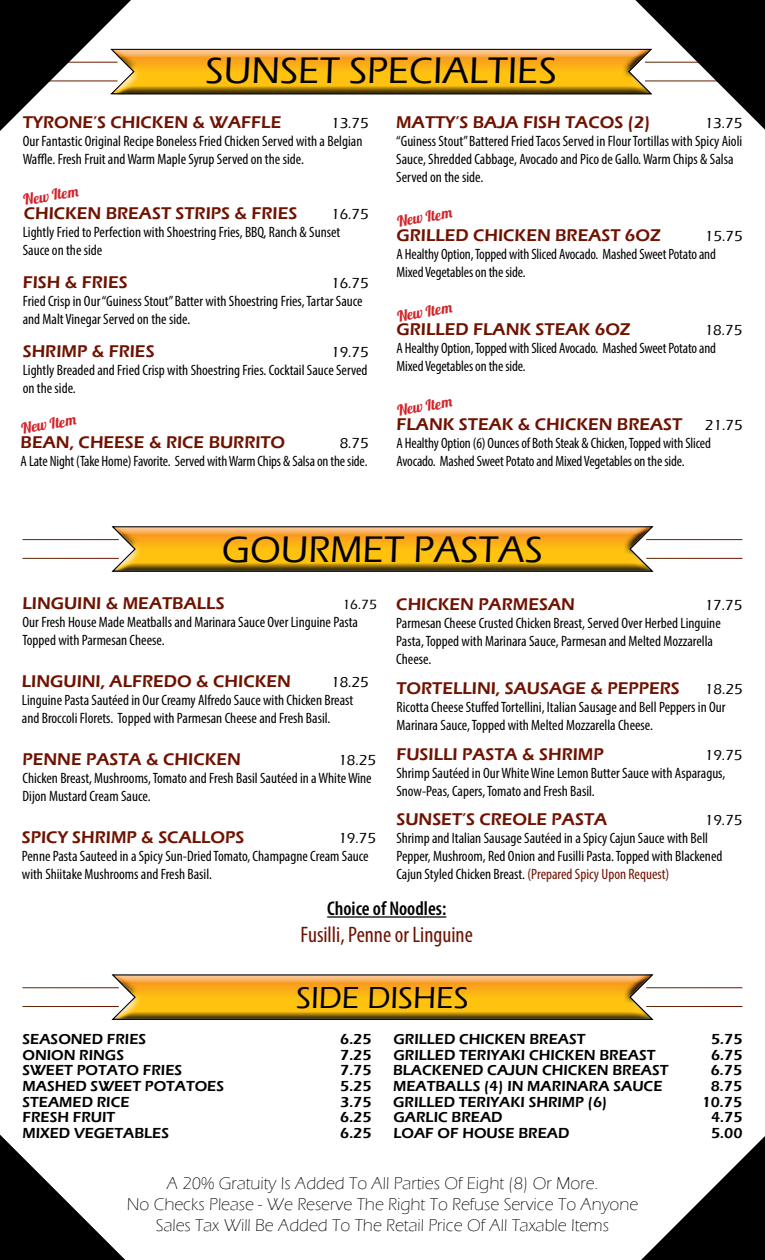
<style>
.page{position:relative;width:765px;height:1260px;background:#fff}
.page>*{position:absolute;margin:0;border:0;box-sizing:border-box;transform-origin:0 0}
.t1{font:500 38px "Eras ITC";color:#000}
.t2{font:500 31.25px "Eras ITC";color:#000}
.t3{font:condensed 22.5px "Myriad Pro";color:#6f1200}
.t4{font:600 condensed 19.88px "Myriad Pro";color:#000}
.t5{font:600 17.5px "Eras ITC";color:#6f1200}
.t6{font:300 17.5px/21px "Eras ITC";color:#000;text-align:center}
.t7{font:condensed 15px/18px "Myriad Pro";color:#000}
.t8{font:600 15px "Eras ITC";color:#000}
.t9{font:500 15px "Eras ITC";color:#000}
.t10{font:15px "Lobster 1.4";color:#d2232a}
.t11{font:500 13.75px "Eras ITC";color:#000}
.s1{color:#6f1200}
</style>
<div class="page">
<svg style="left:111px;top:974px;width:543px;height:46px;background:#dda52b"></svg>
<hr style="left:22px;top:987px;width:97px;height:1px;background:#fff">
<hr style="left:22px;top:1006px;width:97px;height:1px;background:#fff">
<hr style="left:646px;top:987px;width:97px;height:1px;background:#fff">
<hr style="left:646px;top:1006px;width:97px;height:1px;background:#fff">
<svg style="left:111px;top:526px;width:543px;height:46px;background:#daa32a"></svg>
<hr style="left:22px;top:539px;width:97px;height:1px;background:#fff">
<hr style="left:22px;top:558px;width:97px;height:1px;background:#fff">
<hr style="left:646px;top:539px;width:97px;height:1px;background:#fff">
<hr style="left:646px;top:558px;width:97px;height:1px;background:#fff">
<hr style="left:327px;top:916px;width:119px;height:2px;background:#000">
<svg style="left:0;top:0;width:765px;height:131px"></svg>
<svg style="left:641px;top:1136px;width:124px;height:124px"></svg>
<svg style="left:0;top:1135px;width:125px;height:125px"></svg>
<h1 class="t1" style="left:206px;top:50px;width:353px">SUNSET SPECIALTIES</h1>
<p class="t5" style="left:23px;top:113px;width:260px">TYRONE’S CHICKEN &amp; WAFFLE</p>
<p class="t9" style="left:331px;top:115px;width:39px">13.75</p>
<p class="t7" style="left:23px;top:132px;width:341px">Our Fantastic Original Recipe Boneless Fried Chicken Served with a Belgian<br>Waffle. Fresh Fruit and Warm Maple Syrup Served on the side.</p>
<p class="t5" style="left:396px;top:113px;width:256px">MATTY’S BAJA FISH TACOS (2)</p>
<p class="t9" style="left:705px;top:115px;width:39px">13.75</p>
<p class="t7" style="left:396px;top:132px;width:347px">“Guiness Stout” Battered Fried Tacos Served in Flour Tortillas with Spicy Aioli<br>Sauce, Shredded Cabbage, Avocado and Pico de Gallo. Warm Chips &amp; Salsa<br>Served on the side.</p>
<p class="t10" style="left:22px;top:191px;width:57px;rotate:-10deg">New Item</p>
<p class="t5" style="left:24px;top:203px;width:275px">CHICKEN BREAST STRIPS &amp; FRIES</p>
<p class="t9" style="left:331px;top:206px;width:39px">16.75</p>
<p class="t7" style="left:23px;top:223px;width:319px">Lightly Fried to Perfection with Shoestring Fries, BBQ, Ranch &amp; Sunset<br>Sauce on the side</p>
<p class="t5" style="left:23px;top:272px;width:107px">FISH &amp; FRIES</p>
<p class="t9" style="left:331px;top:275px;width:39px">16.75</p>
<p class="t7" style="left:23px;top:292px;width:341px">Fried Crisp in Our “Guiness Stout” Batter with Shoestring Fries, Tartar Sauce and Malt Vinegar Served on the side.</p>
<p class="t5" style="left:23px;top:341px;width:133px">SHRIMP &amp; FRIES</p>
<p class="t9" style="left:331px;top:344px;width:39px">19.75</p>
<p class="t7" style="left:23px;top:361px;width:346px">Lightly Breaded and Fried Crisp with Shoestring Fries. Cocktail Sauce Served on the side.</p>
<p class="t10" style="left:396px;top:212px;width:57px;rotate:-10deg">New Item</p>
<p class="t5" style="left:397px;top:225px;width:266px">GRILLED CHICKEN BREAST 6OZ</p>
<p class="t9" style="left:705px;top:228px;width:39px">15.75</p>
<p class="t7" style="left:397px;top:245px;width:321px">A Healthy Option, Topped with Sliced Avocado. Mashed Sweet Potato and<br>Mixed Vegetables on the side.</p>
<p class="t10" style="left:396px;top:307px;width:57px;rotate:-10deg">New Item</p>
<p class="t5" style="left:397px;top:320px;width:236px">GRILLED FLANK STEAK 6OZ</p>
<p class="t9" style="left:705px;top:322px;width:39px">18.75</p>
<p class="t7" style="left:397px;top:339px;width:321px">A Healthy Option, Topped with Sliced Avocado. Mashed Sweet Potato and<br>Mixed Vegetables on the side.</p>
<p class="t10" style="left:396px;top:401px;width:57px;rotate:-10deg">New Item</p>
<p class="t10" style="left:20px;top:419px;width:57px;rotate:-10deg">New Item</p>
<p class="t5" style="left:397px;top:414px;width:287px">FLANK STEAK &amp; CHICKEN BREAST</p>
<p class="t9" style="left:705px;top:417px;width:39px">21.75</p>
<p class="t7" style="left:397px;top:434px;width:316px">A Healthy Option (6) Ounces of Both Steak &amp; Chicken, Topped with Sliced<br>Avocado. Mashed Sweet Potato and Mixed Vegetables on the side.</p>
<p class="t5" style="left:21px;top:432px;width:266px">BEAN, CHEESE &amp; RICE BURRITO</p>
<p class="t9" style="left:340px;top:435px;width:31px">8.75</p>
<p class="t7" style="left:21px;top:452px;width:348px">A Late Night (Take Home) Favorite. Served with Warm Chips &amp; Salsa on the side.</p>
<h1 class="t1" style="left:222px;top:528px;width:323px">GOURMET PASTAS</h1>
<p class="t5" style="left:22px;top:594px;width:204px">LINGUINI &amp; MEATBALLS</p>
<p class="t11" style="left:342px;top:597px;width:36px">16.75</p>
<p class="t7" style="left:22px;top:613px;width:337px">Our Fresh House Made Meatballs and Marinara Sauce Over Linguine Pasta<br>Topped with Parmesan Cheese.</p>
<p class="t5" style="left:397px;top:678px;width:285px">TORTELLINI, SAUSAGE &amp; PEPPERS</p>
<p class="t9" style="left:705px;top:681px;width:39px">18.25</p>
<p class="t7" style="left:397px;top:698px;width:331px">Ricotta Cheese Stuffed Tortellini, Italian Sausage and Bell Peppers in Our<br>Marinara Sauce, Topped with Melted Mozzarella Cheese.</p>
<p class="t5" style="left:22px;top:750px;width:220px">PENNE PASTA &amp; CHICKEN</p>
<p class="t9" style="left:338px;top:752px;width:39px">18.25</p>
<p class="t7" style="left:23px;top:769px;width:351px">Chicken Breast, Mushrooms, Tomato and Fresh Basil Sautéed in a White Wine<br>Dijon Mustard Cream Sauce.</p>
<p class="t5" style="left:396px;top:595px;width:180px">CHICKEN PARMESAN</p>
<p class="t9" style="left:705px;top:597px;width:39px">17.75</p>
<p class="t7" style="left:396px;top:614px;width:326px">Parmesan Cheese Crusted Chicken Breast, Served Over Herbed Linguine<br>Pasta, Topped with Marinara Sauce, Parmesan and Melted Mozzarella<br>Cheese.</p>
<p class="t5" style="left:22px;top:672px;width:271px">LINGUINI, ALFREDO &amp; CHICKEN</p>
<p class="t9" style="left:331px;top:674px;width:39px">18.25</p>
<p class="t7" style="left:22px;top:691px;width:333px">Linguine Pasta Sautéed in Our Creamy Alfredo Sauce with Chicken Breast and Broccoli Florets. Topped with Parmesan Cheese and Fresh Basil.</p>
<p class="t5" style="left:396px;top:744px;width:209px">FUSILLI PASTA &amp; SHRIMP</p>
<p class="t9" style="left:705px;top:746px;width:39px">19.75</p>
<p class="t7" style="left:396px;top:764px;width:330px">Shrimp Sautéed in Our White Wine Lemon Butter Sauce with Asparagus,<br>Snow-Peas, Capers, Tomato and Fresh Basil.</p>
<p class="t5" style="left:396px;top:810px;width:212px">SUNSET’S CREOLE PASTA</p>
<p class="t9" style="left:705px;top:812px;width:39px">19.75</p>
<p class="t7" style="left:396px;top:829px;width:328px">Shrimp and Italian Sausage Sautéed in a Spicy Cajun Sauce with Bell<br>Pepper, Mushroom, Red Onion and Fusilli Pasta. Topped with Blackened<br>Cajun Styled Chicken Breast. <span class="s1">(Prepared Spicy Upon Request)</span></p>
<p class="t5" style="left:22px;top:828px;width:224px">SPICY SHRIMP &amp; SCALLOPS</p>
<p class="t9" style="left:338px;top:830px;width:39px">19.75</p>
<p class="t7" style="left:22px;top:847px;width:348px">Penne Pasta Sauteed in a Spicy Sun-Dried Tomato, Champagne Cream Sauce with Shiitake Mushrooms and Fresh Basil.</p>
<h3 class="t4" style="left:327px;top:896px;width:121px">Choice of Noodles:</h3>
<h3 class="t3" style="left:301px;top:921px;width:174px">Fusilli, Penne or Linguine</h3>
<h2 class="t2" style="left:296px;top:980px;width:174px">SIDE DISHES</h2>
<p class="t8" style="left:22px;top:1031px;width:125px">SEASONED FRIES</p>
<p class="t8" style="left:340px;top:1031px;width:33px">6.25</p>
<p class="t8" style="left:22px;top:1046px;width:103px">ONION RINGS</p>
<p class="t8" style="left:340px;top:1046px;width:33px">7.25</p>
<p class="t8" style="left:22px;top:1062px;width:161px">SWEET POTATO FRIES</p>
<p class="t8" style="left:340px;top:1062px;width:33px">7.75</p>
<p class="t8" style="left:22px;top:1077px;width:203px">MASHED SWEET POTATOES</p>
<p class="t8" style="left:340px;top:1077px;width:33px">5.25</p>
<p class="t8" style="left:22px;top:1093px;width:109px">STEAMED RICE</p>
<p class="t8" style="left:340px;top:1093px;width:33px">3.75</p>
<p class="t8" style="left:22px;top:1109px;width:94px">FRESH FRUIT</p>
<p class="t8" style="left:340px;top:1109px;width:33px">6.25</p>
<p class="t8" style="left:22px;top:1124px;width:148px">MIXED VEGETABLES</p>
<p class="t8" style="left:340px;top:1124px;width:33px">6.25</p>
<p class="t8" style="left:393px;top:1031px;width:194px">GRILLED CHICKEN BREAST</p>
<p class="t8" style="left:711px;top:1031px;width:33px">5.75</p>
<p class="t8" style="left:393px;top:1046px;width:264px">GRILLED TERIYAKI CHICKEN BREAST</p>
<p class="t8" style="left:711px;top:1046px;width:33px">6.75</p>
<p class="t8" style="left:393px;top:1062px;width:277px">BLACKENED CAJUN CHICKEN BREAST</p>
<p class="t8" style="left:711px;top:1062px;width:33px">6.75</p>
<p class="t8" style="left:393px;top:1093px;width:216px">GRILLED TERIYAKI SHRIMP (6)</p>
<p class="t8" style="left:702px;top:1093px;width:42px">10.75</p>
<p class="t8" style="left:393px;top:1124px;width:178px">LOAF OF HOUSE BREAD</p>
<p class="t8" style="left:711px;top:1124px;width:33px">5.00</p>
<p class="t8" style="left:393px;top:1077px;width:271px">MEATBALLS (4) IN MARINARA SAUCE</p>
<p class="t8" style="left:711px;top:1077px;width:33px">8.75</p>
<p class="t8" style="left:393px;top:1109px;width:111px">GARLIC BREAD</p>
<p class="t8" style="left:711px;top:1109px;width:33px">4.75</p>
<p class="t6" style="left:127px;top:1173px;width:513px">A 20% Gratuity Is Added To All Parties Of Eight (8) Or More.<br>No Checks Please - We Reserve The Right To Refuse Service To Anyone<br>Sales Tax Will Be Added To The Retail Price Of All Taxable Items</p>
</div>
